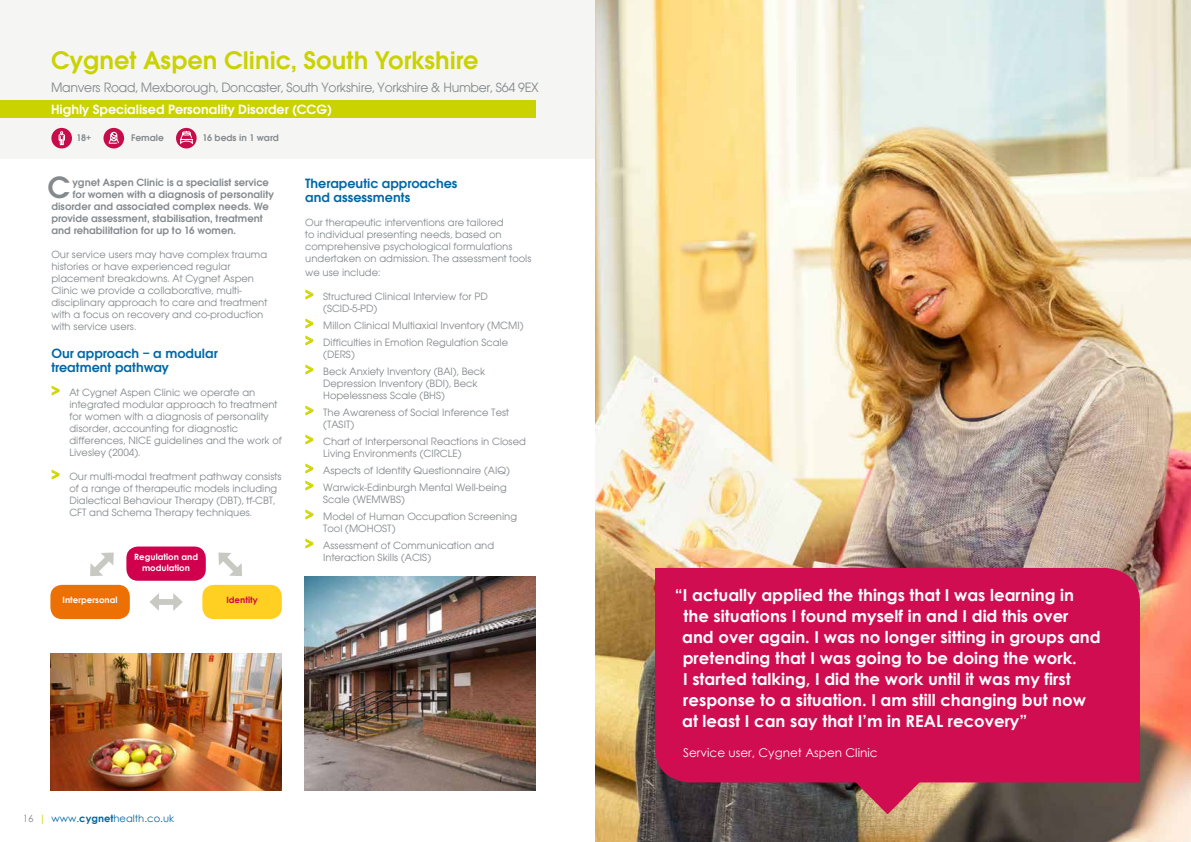
<style>
.page{position:relative;width:1191px;height:842px;background:#fff}
.page>*{position:absolute;margin:0;border:0;box-sizing:border-box;transform-origin:0 0}
.t1{font:600 32px "Avant Garde ITC";color:#848a8e}
.t2{font:600 26.5px "Avant Garde ITC";color:#cad200}
.t3{font:700 16.5px/21px "Century Gothic";color:#fff}
.t4{font:600 14px/14px "Avant Garde ITC";color:#0068a3}
.t5{font:14px "Avant Garde ITC";letter-spacing:-.02em;color:#848a8e}
.t6{font:600 14px "Avant Garde ITC";color:#fff}
.t7{font:12px "Century Gothic";color:#fff}
.t8{font:11px/12px "Avant Garde ITC";color:#848a8e}
.t9{font:600 11px "Avant Garde ITC";color:#848a8e}
.t10{font:10px "Century Gothic";color:#0068a3}
.t11{font:600 10px "Avant Garde ITC";color:#848a8e}
.t12{font:700 8.7px/11.6px "Century Gothic";color:#fff;text-align:center}
.t13{font:700 8.7px "Century Gothic";color:#d0004e}
.s1{font-family:"Century Gothic";font-weight:700;font-size:14px;color:#cfd600}
.s2{color:#848a8e}
.s3{color:#cad200}
.s4{font-weight:700}
</style>
<div class="page">
<div style="left:0;top:0;width:595px;height:158px;background:#f5f5f3"></div>
<svg style="left:305px;top:290px;width:8px;height:9px"></svg>
<svg style="left:305px;top:319px;width:8px;height:9px"></svg>
<svg style="left:305px;top:336px;width:8px;height:9px"></svg>
<svg style="left:305px;top:365px;width:8px;height:9px"></svg>
<svg style="left:305px;top:406px;width:8px;height:9px"></svg>
<svg style="left:305px;top:435px;width:8px;height:9px"></svg>
<svg style="left:305px;top:464px;width:8px;height:9px"></svg>
<svg style="left:305px;top:481px;width:8px;height:9px"></svg>
<svg style="left:305px;top:510px;width:8px;height:9px"></svg>
<svg style="left:305px;top:539px;width:8px;height:9px"></svg>
<div style="left:0;top:100px;width:535px;height:18px;background:#cad200"></div>
<svg style="left:176px;top:128px;width:21px;height:20px"></svg>
<svg style="left:180px;top:131px;width:13px;height:13px"></svg>
<div style="left:51px;top:128px;width:21px;height:20px;background:linear-gradient(to bottom,#c8104f,#c70b4c);border-radius:50%"></div>
<svg style="left:59px;top:131px;width:6px;height:14px"></svg>
<svg style="left:52px;top:386px;width:7px;height:9px"></svg>
<svg style="left:52px;top:470px;width:7px;height:9px"></svg>
<img style="left:51px;top:654px;width:231px;height:137px">
<img style="left:304px;top:576px;width:231px;height:215px">
<svg style="left:103px;top:128px;width:21px;height:20px"></svg>
<svg style="left:109px;top:132px;width:10px;height:12px"></svg>
<div style="left:126px;top:546px;width:80px;height:35px;background:#d0004e;border-radius:12px"></div>
<div style="left:50px;top:585px;width:80px;height:34px;background:#ed7004;border-radius:12px"></div>
<div style="left:202px;top:585px;width:80px;height:34px;background:#ffcf21;border-radius:12px"></div>
<div style="left:155px;top:599px;width:22px;height:6px;background:#c7c9c2"></div>
<svg style="left:149px;top:593px;width:10px;height:18px"></svg>
<svg style="left:173px;top:593px;width:10px;height:18px"></svg>
<svg style="left:218px;top:552px;width:24px;height:24px"></svg>
<svg style="left:90px;top:552px;width:24px;height:24px"></svg>
<img style="left:595px;top:0;width:596px;height:842px">
<div style="left:655px;top:568px;width:485px;height:214px;background:#d00d50"></div>
<svg style="left:850px;top:777px;width:74px;height:37px;background:#c15260"></svg>
<h2 class="t2" style="left:51px;top:44px;width:429px">Cygnet Aspen Clinic, South Yorkshire</h2>
<p class="t5" style="left:51px;top:79px;width:489px">Manvers Road, Mexborough, Doncaster, South Yorkshire, Yorkshire &amp; Humber, S64 9EX</p>
<p class="t6" style="left:51px;top:101px;width:282px">Highly Specialised Personality Disorder (CCG)</p>
<p class="t11" style="left:76px;top:132px;width:16px">18+</p>
<p class="t11" style="left:131px;top:132px;width:34px">Female</p>
<p class="t11" style="left:202px;top:132px;width:78px">16 beds in 1 ward</p>
<p class="t9" style="left:72px;top:175px;width:198px">ygnet Aspen Clinic is a specialist service</p>
<p class="t9" style="left:72px;top:187px;width:203px">for women with a diagnosis of personality</p>
<p class="t9" style="left:51px;top:199px;width:219px">disorder and associated complex needs. We</p>
<p class="t9" style="left:51px;top:211px;width:213px">provide assessment, stabilisation, treatment</p>
<p class="t9" style="left:51px;top:223px;width:186px">and rehabilitation for up to 16 women.</p>
<p class="t8" style="left:51px;top:248px;width:217px">Our service users may have complex trauma histories or have experienced regular placement breakdowns. At Cygnet Aspen Clinic we provide a collaborative, multi&shy;disciplinary approach to care and treatment with a focus on recovery and co-production with service users.</p>
<p class="t4" style="left:51px;top:346px;width:168px">Our approach – a modular treatment pathway</p>
<p class="t8" style="left:69px;top:386px;width:214px;text-indent:-18px"><span class="s1">&gt;</span> At Cygnet Aspen Clinic we operate an integrated modular approach to treatment for women with a diagnosis of personality disorder, accounting for diagnostic differences, NICE guidelines and the work of Livesley (2004).</p>
<p class="t8" style="left:69px;top:470px;width:214px;text-indent:-18px"><span class="s1">&gt;</span> Our multi-modal treatment pathway consists of a range of therapeutic models including Dialectical Behaviour Therapy (DBT), tf-CBT, CFT and Schema Therapy techniques.</p>
<h1 class="t1" style="left:48px;top:169px;width:24px">C</h1>
<p class="t4" style="left:305px;top:176px;width:154px">Therapeutic approaches and assessments</p>
<p class="t8" style="left:305px;top:216px;width:228px">Our therapeutic interventions are tailored<br>to individual presenting needs, based on comprehensive psychological formulations undertaken on admission. The assessment tools</p>
<p class="t8" style="left:305px;top:260px;width:184px;line-height:24px">we use include:<br><span class="s1">&gt;</span> Structured Clinical Interview for PD</p>
<p class="t8" style="left:305px;top:299px;width:220px;line-height:17px;text-indent:18px">(SCID-5-PD)<br><span class="s1">&gt;</span> Millon Clinical Multiaxial Inventory (MCMI) <span class="s1">&gt;</span> Difficulties in Emotion Regulation Scale</p>
<p class="t8" style="left:305px;top:345px;width:182px;line-height:17px;text-indent:18px">(DERS)<br><span class="s1">&gt;</span> Beck Anxiety Inventory (BAI), Beck</p>
<p class="t8" style="left:323px;top:377px;width:156px">Depression Inventory (BDI), Beck<br>Hopelessness Scale (BHS)</p>
<p class="t8" style="left:323px;top:406px;width:187px;text-indent:-18px"><span class="s1">&gt;</span> The Awareness of Social Inference Test (TASIT)</p>
<p class="t8" style="left:323px;top:435px;width:204px;text-indent:-18px"><span class="s1">&gt;</span> Chart of Interpersonal Reactions in Closed<br>Living Environments (CIRCLE)</p>
<p class="t8" style="left:305px;top:461px;width:206px;line-height:17px"><span class="s1">&gt;</span> Aspects of Identity Questionnaire (AIQ) <span class="s1">&gt;</span> Warwick-Edinburgh Mental Well-being</p>
<p class="t8" style="left:305px;top:490px;width:213px;line-height:17px;text-indent:18px">Scale (WEMWBS)<br><span class="s1">&gt;</span> Model of Human Occupation Screening</p>
<p class="t8" style="left:305px;top:519px;width:190px;line-height:17px;text-indent:18px">Tool (MOHOST)<br><span class="s1">&gt;</span> Assessment of Communication and</p>
<p class="t8" style="left:323px;top:551px;width:109px">Interaction Skills (ACIS)</p>
<p class="t12" style="left:134px;top:550px;width:65px">Regulation and modulation</p>
<p class="t12" style="left:63px;top:594px;width:57px">Interpersonal</p>
<p class="t13" style="left:226px;top:594px;width:33px">Identity</p>
<p class="t3" style="left:682px;top:584px;width:420px;text-indent:-7px">“I actually applied the things that I was learning in the situations I found myself in and I did this over and over again. I was no longer sitting in groups and pretending that I was going to be doing the work.<br>I started talking, I did the work until it was my first response to a situation. I am still changing but now at least I can say that I’m in REAL recovery”</p>
<p class="t7" style="left:683px;top:744px;width:196px">Service user, Cygnet Aspen Clinic</p>
<p class="t10" style="left:23px;top:811px;width:153px"><span class="s2">16</span> <span class="s3">|</span> www.<span class="s4">cygnet</span>health.co.uk</p>
</div>
